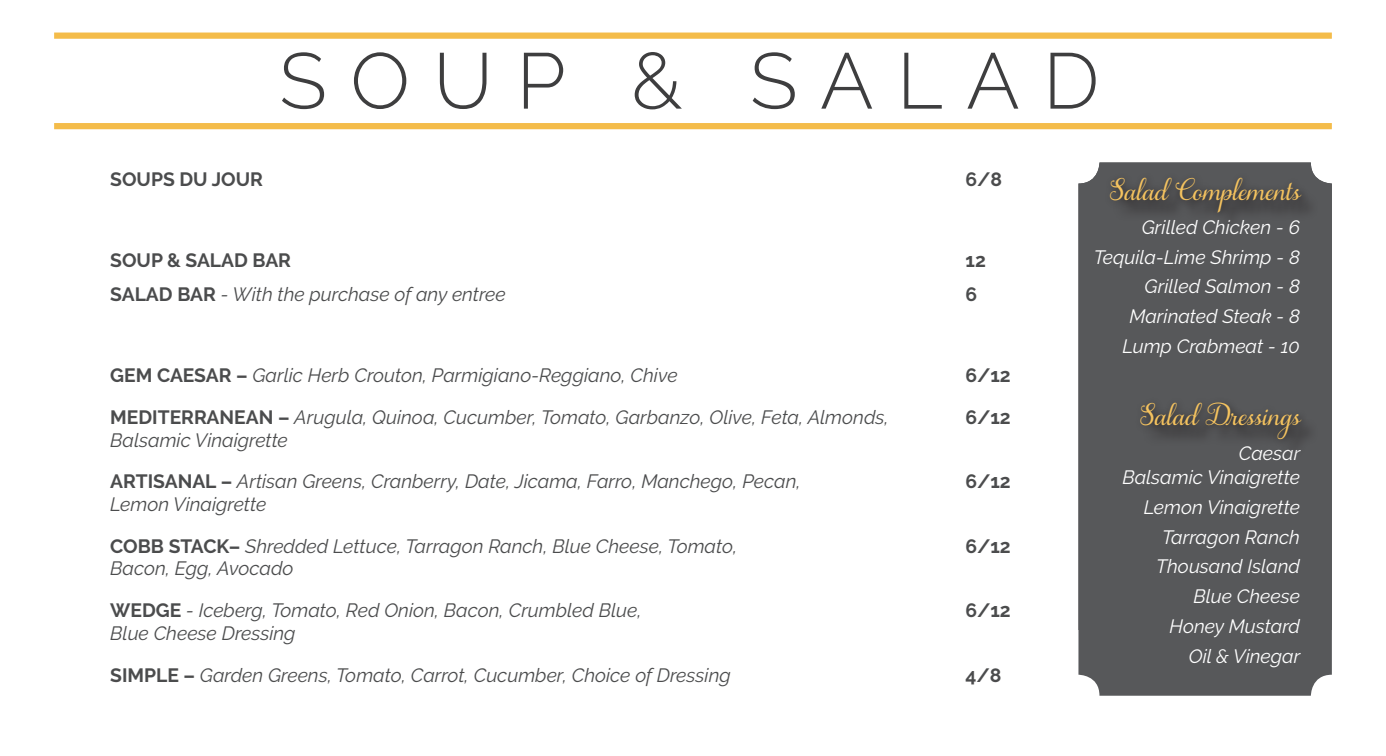
<style>
.page{position:relative;width:1386px;height:756px;background:#fff}
.page>*{position:absolute;margin:0;border:0;box-sizing:border-box;transform-origin:0 0}
.LUNCH_HEADER{font:300 78.75px "Raleway";letter-spacing:.3em;color:#3e3e3f}
.section_header{font:italic 36.75px "Samantha";color:#f5c35f}
.dish{font:italic 19.25px/22.8px "Raleway";color:#4b4c4d}
.description{font:italic 19.25px "Raleway";color:#fff}
.dish-2{font:700 19.25px "Raleway";color:#4b4c4d}
.side_bar_section_hea{font:italic 19.25px "Raleway";color:#fff}
.s1{font-weight:700;font-style:normal}
</style>
<div class="page">
<div style="left:54px;top:33px;width:1278px;height:6px;background:#f4bc4a"></div>
<div style="left:1078px;top:163px;width:254px;height:533px;background:#57585a;border-radius:21px"></div>
<div style="left:1104px;top:172px;width:206px;height:49px;background:#4f5052"></div>
<div style="left:1135px;top:397px;width:175px;height:51px;background:#231f20;opacity:.75"></div>
<div style="left:54px;top:123px;width:1278px;height:6px;background:#f4bc4a"></div>
<p class="LUNCH_HEADER" style="left:279px;top:35px;width:822px">SOUP &amp; SALAD</p>
<p class="dish-2" style="left:110px;top:168px;width:154px">SOUPS DU JOUR</p>
<p class="dish-2" style="left:966px;top:168px;width:38px">6/8</p>
<p class="section_header" style="left:1110px;top:166px;width:192px">Salad Complements</p>
<p class="dish-2" style="left:110px;top:249px;width:182px">SOUP &amp; SALAD BAR</p>
<p class="dish-2" style="left:966px;top:249px;width:22px">12</p>
<p class="dish" style="left:110px;top:283px;width:397px"><span class="s1">SALAD BAR</span> - With the purchase of any entree</p>
<p class="dish-2" style="left:966px;top:283px;width:13px">6</p>
<p class="dish" style="left:110px;top:364px;width:569px"><span class="s1">GEM CAESAR –</span> Garlic Herb Crouton, Parmigiano-Reggiano, Chive</p>
<p class="dish-2" style="left:966px;top:364px;width:47px">6/12</p>
<p class="dish" style="left:110px;top:406px;width:780px"><span class="s1">MEDITERRANEAN –</span> Arugula, Quinoa, Cucumber, Tomato, Garbanzo, Olive, Feta, Almonds,<br>Balsamic Vinaigrette</p>
<p class="dish-2" style="left:966px;top:406px;width:47px">6/12</p>
<p class="dish" style="left:110px;top:470px;width:692px"><span class="s1">ARTISANAL –</span> Artisan Greens, Cranberry, Date, Jicama, Farro, Manchego, Pecan,<br>Lemon Vinaigrette</p>
<p class="dish-2" style="left:966px;top:470px;width:47px">6/12</p>
<p class="dish" style="left:110px;top:535px;width:629px"><span class="s1">COBB STACK–</span> Shredded Lettuce, Tarragon Ranch, Blue Cheese, Tomato,<br>Bacon, Egg, Avocado</p>
<p class="dish-2" style="left:966px;top:535px;width:47px">6/12</p>
<p class="dish" style="left:110px;top:599px;width:533px"><span class="s1">WEDGE</span> - Iceberg, Tomato, Red Onion, Bacon, Crumbled Blue,<br>Blue Cheese Dressing</p>
<p class="dish-2" style="left:966px;top:599px;width:47px">6/12</p>
<p class="dish" style="left:110px;top:663px;width:622px"><span class="s1">SIMPLE –</span> Garden Greens, Tomato, Carrot, Cucumber, Choice of Dressing</p>
<p class="dish-2" style="left:966px;top:664px;width:38px">4/8</p>
<p class="description" style="left:1142px;top:216px;width:160px">Grilled Chicken - 6</p>
<p class="description" style="left:1094px;top:246px;width:208px">Tequila-Lime Shrimp - 8</p>
<p class="description" style="left:1145px;top:276px;width:157px">Grilled Salmon - 8</p>
<p class="description" style="left:1129px;top:305px;width:172px">Marinated Steak - 8</p>
<p class="description" style="left:1122px;top:335px;width:179px">Lump Crabmeat - 10</p>
<p class="description" style="left:1290px;top:216px;width:12px">5</p>
<p class="section_header" style="left:1141px;top:391px;width:161px">Salad Dressings</p>
<p class="side_bar_section_hea" style="left:1239px;top:438px;width:63px">Caesar</p>
<p class="description" style="left:1122px;top:463px;width:179px">Balsamic Vinaigrette</p>
<p class="description" style="left:1144px;top:493px;width:158px">Lemon Vinaigrette</p>
<p class="description" style="left:1162px;top:522px;width:139px">Tarragon Ranch</p>
<p class="description" style="left:1156px;top:552px;width:146px">Thousand Island</p>
<p class="description" style="left:1193px;top:582px;width:108px">Blue Cheese</p>
<p class="description" style="left:1170px;top:612px;width:132px">Honey Mustard</p>
<p class="side_bar_section_hea" style="left:1239px;top:442px;width:63px">Caesar</p>
<p class="description" style="left:1122px;top:466px;width:179px">Balsamic Vinaigrette</p>
<p class="description" style="left:1144px;top:496px;width:158px">Lemon Vinaigrette</p>
<p class="description" style="left:1162px;top:526px;width:139px">Tarragon Ranch</p>
<p class="description" style="left:1156px;top:556px;width:146px">Thousand Island</p>
<p class="description" style="left:1193px;top:585px;width:108px">Blue Cheese</p>
<p class="description" style="left:1170px;top:615px;width:132px">Honey Mustard</p>
<p class="description" style="left:1189px;top:645px;width:113px">Oil &amp; Vinegar</p>
</div>
